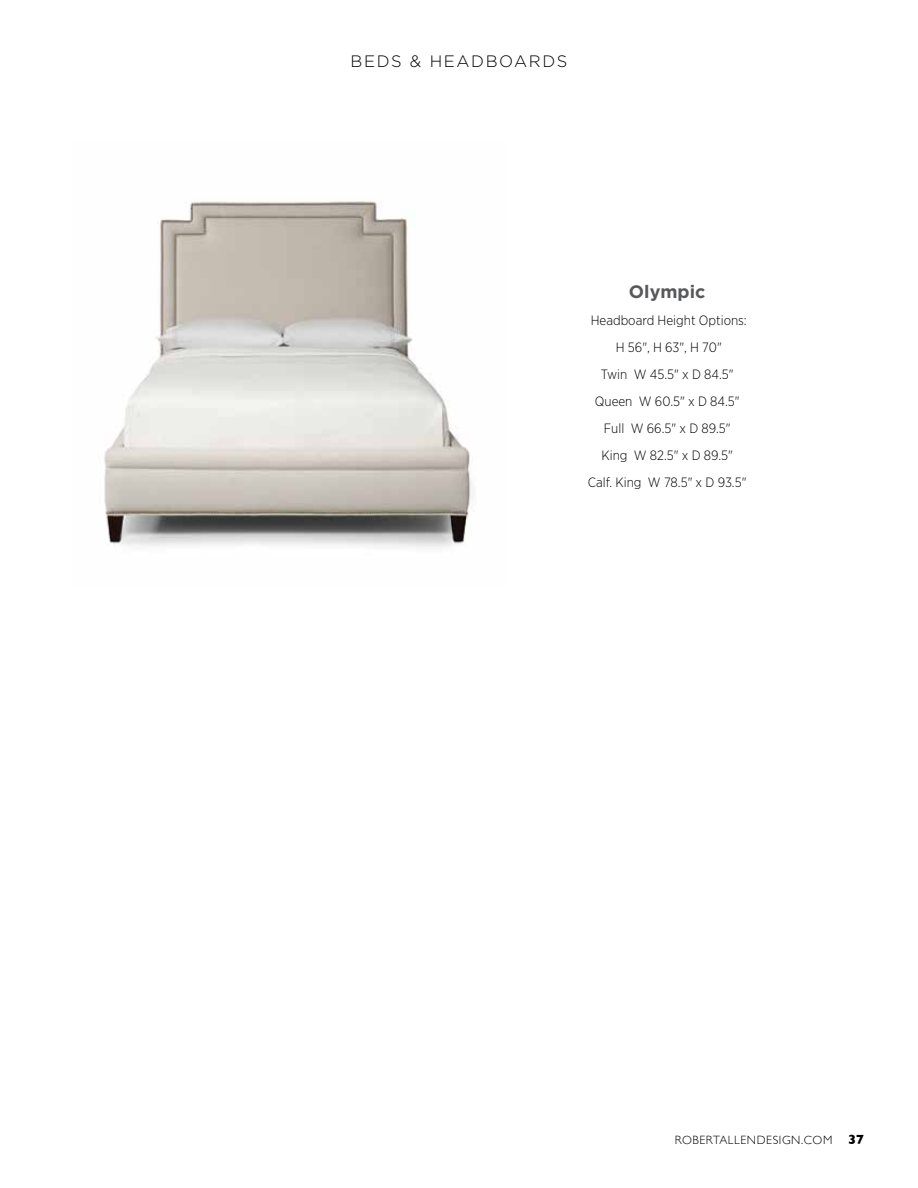
<style>
.page{position:relative;width:918px;height:1188px;background:#fff}
.page>*{position:absolute;margin:0;border:0;box-sizing:border-box;transform-origin:0 0}
.t1{font:700 18px "Gotham";color:#58595b}
.t2{font:300 16.5px "Gotham";letter-spacing:.1em;color:#000}
.t3{font:300 13.5px/27px "Gotham Narrow";color:#000;text-align:center}
.t4{font:300 12px "Gill Sans";letter-spacing:.05em;color:#000}
.s1{font-weight:700;font-size:13.5px}
</style>
<div class="page">
<img style="left:104px;top:200px;width:370px;height:347px">
<p class="t2" style="left:350px;top:51px;width:219px">BEDS &amp; HEADBOARDS</p>
<h1 class="t1" style="left:629px;top:280px;width:78px">Olympic</h1>
<p class="t3" style="left:588px;top:306px;width:161px">Headboard Height Options:<br>H 56", H 63", H 70"<br>Twin W 45.5" x D 84.5"<br>Queen W 60.5" x D 84.5"<br>Full W 66.5" x D 89.5"<br>King W 82.5" x D 89.5"<br>Calf. King W 78.5" x D 93.5"</p>
<p class="t4" style="left:675px;top:1131px;width:191px">ROBERTALLENDESIGN.COM <span class="s1">37</span></p>
</div>
